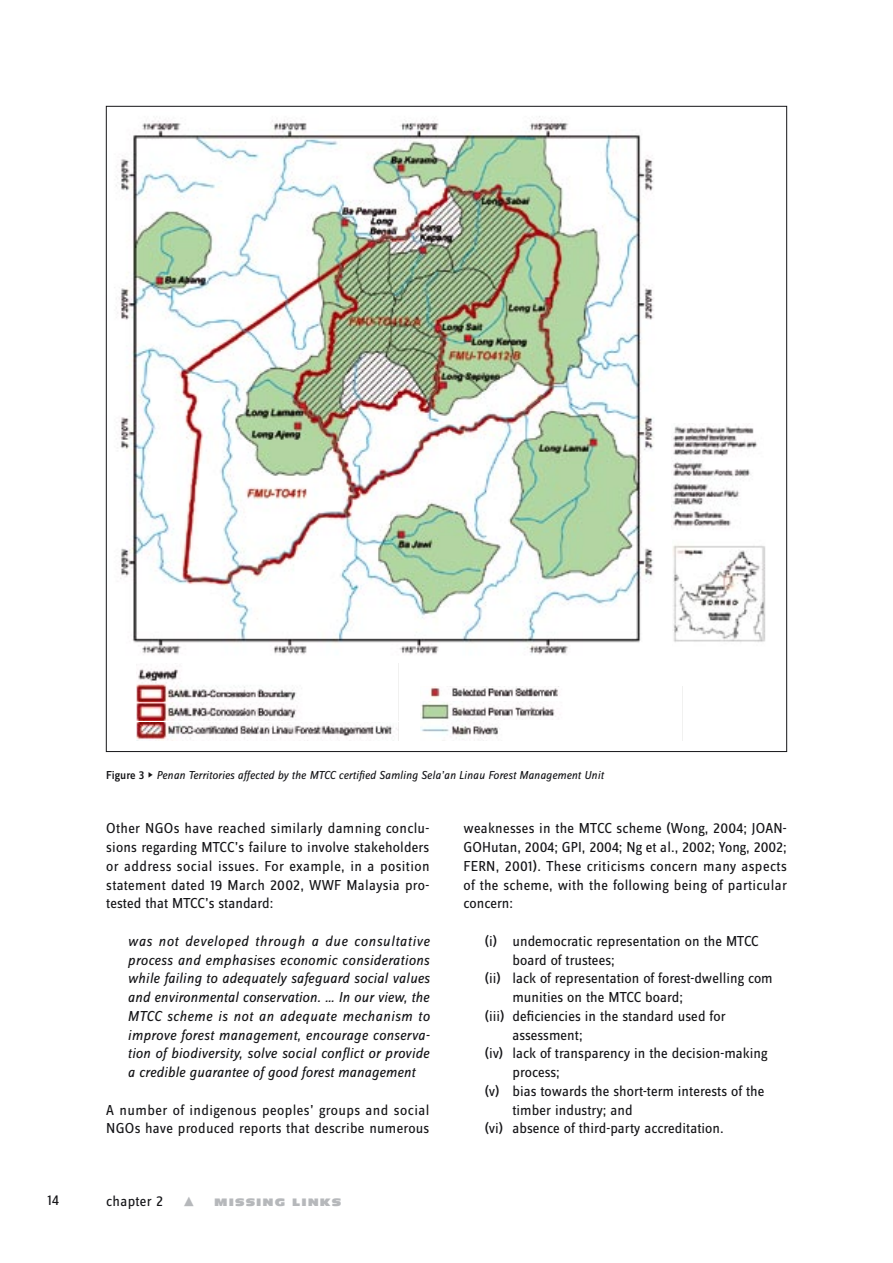
<style>
.page{position:relative;width:893px;height:1263px;background:#fff}
.page>*{position:absolute;margin:0;border:0;box-sizing:border-box;transform-origin:0 0}
.t1{font:15px/18.8px "Zine Sans Dis";letter-spacing:.005em;color:#151518;text-align:justify}
.t2{font:italic 15px/18.8px "Zine Sans Dis";letter-spacing:.005em;color:#151518;text-align:justify}
.t3{font:italic 12px "Zine Sans Dis";letter-spacing:.005em;color:#151518}
.t4{font:10.5px "Antique Olive Nord";letter-spacing:.1em;color:#b6b8bb}
.s1{font-weight:500;font-style:normal}
.s2{font-family:"Zine Sans Dis Medium Roman Exp";font-style:normal}
</style>
<div class="page">
<img style="left:105px;top:105px;width:562px;height:556px">
<img style="left:136px;top:663px;width:263px;height:57px">
<img style="left:671px;top:424px;width:87px;height:103px">
<img style="left:673px;top:545px;width:93px;height:97px">
<img style="left:136px;top:722px;width:263px;height:19px">
<img style="left:430px;top:686px;width:129px;height:12px">
<img style="left:420px;top:702px;width:136px;height:39px">
<p class="t3" style="left:106px;top:769px;width:499px"><span class="s1">Figure 3</span> <span class="s2">n</span> Penan Territories affected by the MTCC certified Samling Sela’an Linau Forest Management Unit</p>
<p class="t1" style="left:106px;top:820px;width:325px">Other NGOs have reached similarly damning conclu&shy;sions regarding MTCC’s failure to involve stakeholders or address social issues. For example, in a position statement dated 19 March 2002, WWF Malaysia pro&shy;tested that MTCC’s standard:</p>
<p class="t2" style="left:128px;top:932px;width:304px">was not developed through a due consultative process and emphasises economic considerations while failing to adequately safeguard social values and environmental conservation. … In our view, the MTCC scheme is not an adequate mechanism to improve forest management, encourage conserva&shy;tion of biodiversity, solve social conflict or provide a credible guarantee of good forest management</p>
<p class="t1" style="left:106px;top:1101px;width:325px">A number of indigenous peoples’ groups and social<br>NGOs have produced reports that describe numerous</p>
<p class="t1" style="left:47px;top:1191px;width:13px">14</p>
<p class="t1" style="left:106px;top:1192px;width:58px">chapter 2</p>
<p class="t4" style="left:214px;top:1196px;width:129px">MISSING LINKS</p>
<p class="t1" style="left:463px;top:820px;width:325px">weaknesses in the MTCC scheme (Wong, 2004; JOAN-GOHutan, 2004; GPI, 2004; Ng et al., 2002; Yong, 2002; FERN, 2001). These criticisms concern many aspects of the scheme, with the following being of particular concern:</p>
<p class="t1" style="left:485px;top:932px;width:276px">(i) undemocratic representation on the MTCC</p>
<p class="t1" style="left:512px;top:951px;width:104px">board of trustees;</p>
<p class="t1" style="left:485px;top:970px;width:290px">(ii) lack of representation of forest-dwelling com</p>
<p class="t1" style="left:512px;top:988px;width:172px">munities on the MTCC board;</p>
<p class="t1" style="left:485px;top:1007px;width:242px">(iii) deficiencies in the standard used for</p>
<p class="t1" style="left:512px;top:1026px;width:72px">assessment;</p>
<p class="t1" style="left:485px;top:1045px;width:284px">(iv) lack of transparency in the decision-making</p>
<p class="t1" style="left:512px;top:1063px;width:49px">process;</p>
<p class="t1" style="left:485px;top:1082px;width:281px">(v) bias towards the short-term interests of the</p>
<p class="t1" style="left:512px;top:1101px;width:122px">timber industry; and</p>
<p class="t1" style="left:485px;top:1120px;width:240px">(vi) absence of third-party accreditation.</p>
</div>
